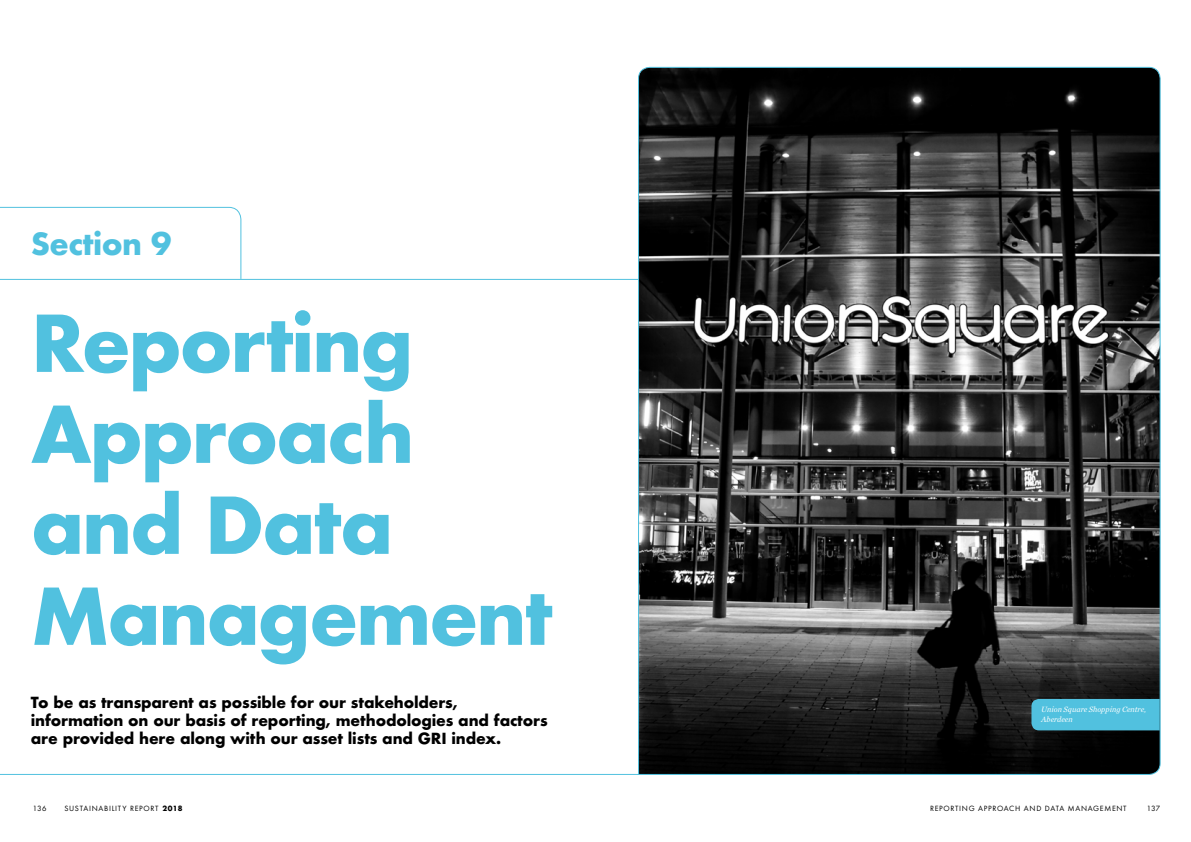
<style>
.page{position:relative;width:1191px;height:842px;background:#fff}
.page>*{position:absolute;margin:0;border:0;box-sizing:border-box;transform-origin:0 0}
.t1{font:700 76px/91px "Futura ND";letter-spacing:-.03em;color:#51c1df}
.t2{font:700 30px "Futura ND";letter-spacing:-.02em;color:#51c1df}
.t3{font:700 15px/18px "Futura ND";letter-spacing:-.01em;color:#000}
.t4{font:italic 8px/10px "Chronicle Text G1";color:#fff}
.t5{font:7px "Futura ND Book";letter-spacing:.1em;color:#000}
.s1{font-family:"Futura ND";font-weight:700}
</style>
<div class="page">
<hr style="left:0;top:279px;width:638px;height:1px;background:#51c1df">
<svg style="left:0;top:206px;width:242px;height:74px"></svg>
<svg style="left:637px;top:66px;width:524px;height:709px;background:#383838"></svg>
<hr style="left:0;top:774px;width:638px;height:1px;background:#51c1df">
<div style="left:1031px;top:699px;width:128px;height:31px;background:#51c1df"></div>
<h2 class="t2" style="left:31px;top:224px;width:142px">Section 9</h2>
<h1 class="t1" style="left:31px;top:297px;width:523px">Reporting<br>Approach and Data<br>Management</h1>
<p class="t3" style="left:31px;top:693px;width:518px">To be as transparent as possible for our stakeholders, information on our basis of reporting, methodologies and factors are provided here along with our asset lists and GRI index.</p>
<p class="t4" style="left:1041px;top:704px;width:106px">Union Square Shopping Centre,<br>Aberdeen</p>
<p class="t5" style="left:33px;top:804px;width:15px">136</p>
<p class="t5" style="left:64px;top:804px;width:120px">SUSTAINABILITY REPORT <span class="s1">2018</span></p>
<p class="t5" style="left:930px;top:804px;width:198px">REPORTING APPROACH AND DATA MANAGEMENT</p>
<p class="t5" style="left:1146px;top:804px;width:15px">137</p>
</div>
